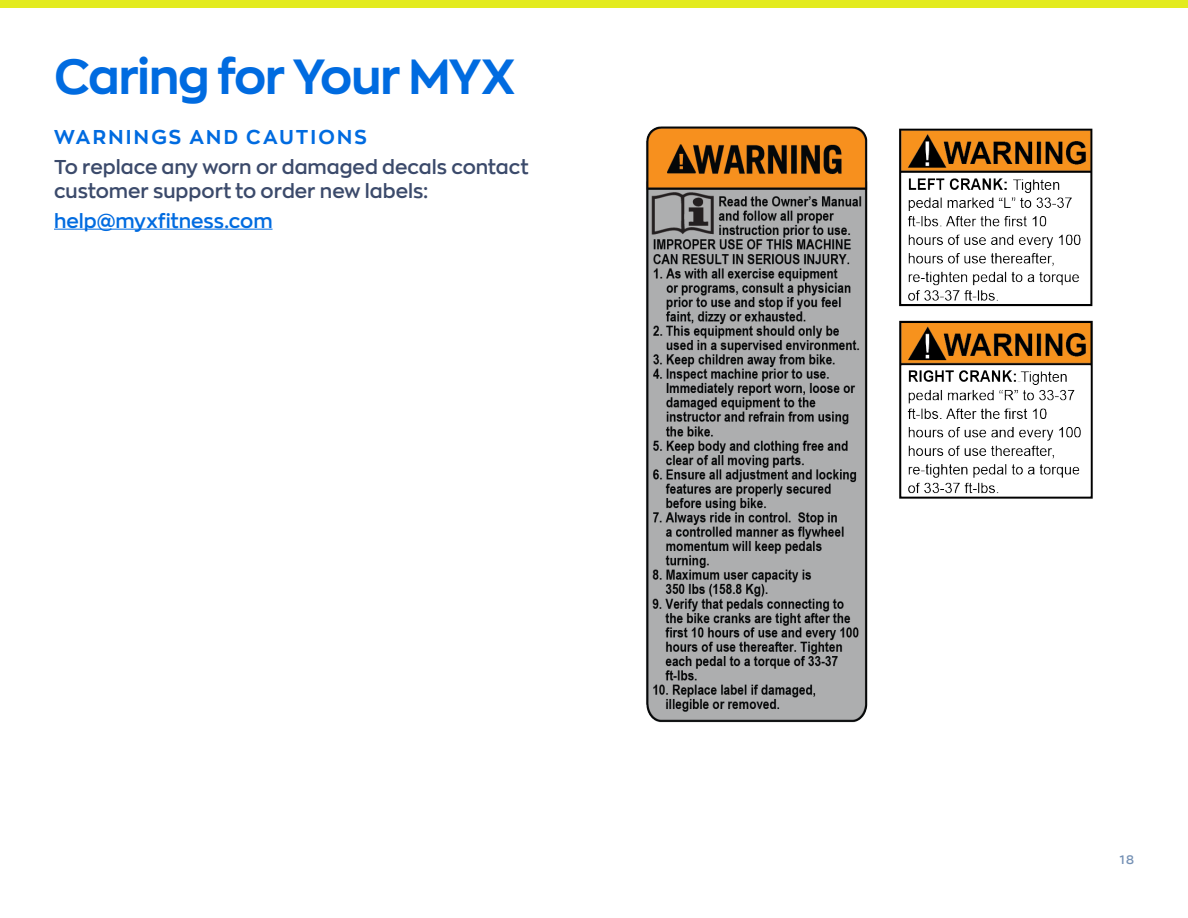
<style>
.page{position:relative;width:1188px;height:918px;background:#fff}
.page>*{position:absolute;margin:0;border:0;box-sizing:border-box;transform-origin:0 0}
.t1{font:700 48px "Zona Pro";letter-spacing:-.03em;color:#006be0}
.t2{font:600 19.5px/23.4px "Zona Pro";color:#3b4a6b}
.t3{font:700 19.5px "Zona Pro";letter-spacing:.115em;color:#006be0}
.t4{font:600 19.5px "Zona Pro";letter-spacing:.005em;color:#006be0}
.t5{font:600 12px "Zona Pro";color:#7591b5}
</style>
<div class="page">
<div style="left:0;top:0;width:1188px;height:8px;background:#e3eb1f"></div>
<hr style="left:54px;top:229px;width:219px;height:1px;background:#006be0">
<img style="left:646px;top:126px;width:447px;height:597px">
<h1 class="t1" style="left:54px;top:44px;width:463px">Caring for Your MYX</h1>
<p class="t3" style="left:54px;top:124px;width:314px">WARNINGS AND CAUTIONS</p>
<p class="t2" style="left:54px;top:155px;width:476px">To replace any worn or damaged decals contact customer support to order new labels:</p>
<p class="t4" style="left:54px;top:208px;width:220px">help@myxfitness.com</p>
<p class="t5" style="left:1120px;top:852px;width:16px">18</p>
</div>
